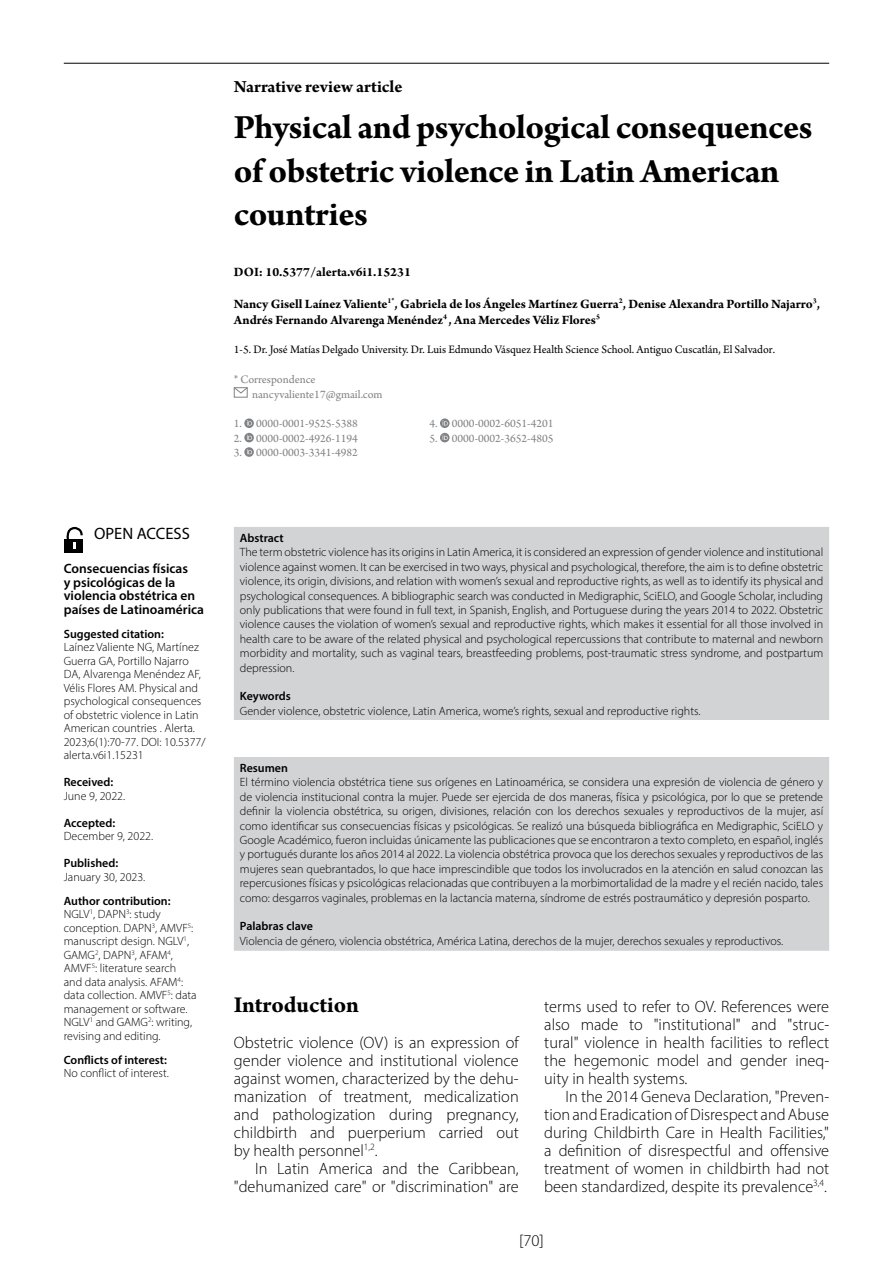
<style>
.page{position:relative;width:893px;height:1276px;background:#fff}
.page>*{position:absolute;margin:0;border:0;box-sizing:border-box;transform-origin:0 0}
.t1{font:700 36px/43.2px "Arno Pro";letter-spacing:-.015em;color:#000}
.t2{font:700 24px "Arno Pro";color:#000}
.t3{font:700 18px "Arno Pro";letter-spacing:-.005em;color:#000}
.t4{font:300 16.5px/18px "Myriad Pro";color:#000;text-align:justify}
.t5{font:16.5px "Myriad Pro";color:#000}
.t6{font:700 13.5px/16.2px "Arno Pro";letter-spacing:-.005em;color:#000}
.t7{font:600 13.5px/13.5px "Myriad Pro";color:#000}
.t8{font:300 12px/13.5px "Myriad Pro";color:#000;text-align:justify}
.t9{font:12px/14.4px "Arno Pro";color:#808285}
.t10{font:12px "Arno Pro";color:#000}
.t11{font:600 12px "Myriad Pro";color:#000}
.s1{font-weight:600}
</style>
<div class="page">
<hr style="left:64px;top:63px;width:765px;height:1px;background:#000">
<div style="left:234px;top:387px;width:14px;height:10px;border:1px solid #808285"></div>
<svg style="left:233px;top:387px;width:15px;height:7px"></svg>
<div style="left:234px;top:527px;width:595px;height:423px;background:#d1d3d4"></div>
<div style="left:234px;top:721px;width:595px;height:36px;background:#fff"></div>
<div style="left:64px;top:539px;width:19px;height:14px;background:#000"></div>
<svg style="left:66px;top:528px;width:17px;height:21px"></svg>
<svg style="left:244px;top:418px;width:10px;height:39px"></svg>
<svg style="left:440px;top:418px;width:10px;height:24px"></svg>
<h3 class="t3" style="left:234px;top:77px;width:170px">Narrative review article</h3>
<h1 class="t1" style="left:234px;top:108px;width:580px">Physical and psychological consequences of obstetric violence in Latin American countries</h1>
<p class="t6" style="left:234px;top:265px;width:179px">DOI: 10.5377/alerta.v6i1.15231</p>
<p class="t6" style="left:234px;top:296px;width:588px">Nancy Gisell Laínez Valiente<sup>1*</sup>, Gabriela de los Ángeles Martínez Guerra<sup>2</sup>, Denise Alexandra Portillo Najarro<sup>3</sup>,<br>Andrés Fernando Alvarenga Menéndez<sup>4</sup> , Ana Mercedes Véliz Flores<sup>5</sup></p>
<p class="t10" style="left:234px;top:343px;width:543px">1-5. Dr. José Matías Delgado University. Dr. Luis Edmundo Vásquez Health Science School. Antiguo Cuscatlán, El Salvador.</p>
<p class="t9" style="left:252px;top:373px;width:132px;text-indent:-18px">* Correspondence nancyvaliente17@gmail.com</p>
<p class="t9" style="left:234px;top:417px;width:125px">1. 0000-0001-9525-5388</p>
<p class="t9" style="left:234px;top:431px;width:125px">2. 0000-0002-4926-1194</p>
<p class="t9" style="left:234px;top:446px;width:125px">3. 0000-0003-3341-4982</p>
<p class="t9" style="left:430px;top:417px;width:125px">4. 0000-0002-6051-4201</p>
<p class="t9" style="left:430px;top:431px;width:125px">5. 0000-0002-3652-4805</p>
<h3 class="t5" style="left:94px;top:523px;width:97px">OPEN ACCESS</h3>
<p class="t7" style="left:64px;top:561px;width:142px">Consecuencias físicas<br>y psicológicas de la violencia obstétrica en países de Latinoamérica</p>
<p class="t11" style="left:64px;top:626px;width:102px">Suggested citation:</p>
<p class="t8" style="left:64px;top:640px;width:143px;text-align:left">Laínez Valiente NG, Martínez<br>Guerra GA, Portillo Najarro<br>DA, Alvarenga Menéndez AF,<br>Vélis Flores AM. Physical and psychological consequences of obstetric violence in Latin<br>American countries . Alerta.<br>2023;6(1):70-77. DOI: 10.5377/ alerta.v6i1.15231</p>
<p class="t11" style="left:64px;top:774px;width:51px">Received:</p>
<p class="t8" style="left:64px;top:788px;width:63px">June 9, 2022.</p>
<p class="t11" style="left:64px;top:815px;width:53px">Accepted:</p>
<p class="t8" style="left:64px;top:829px;width:91px">December 9, 2022.</p>
<p class="t11" style="left:64px;top:855px;width:56px">Published:</p>
<p class="t8" style="left:64px;top:869px;width:83px">January 30, 2023.</p>
<p class="t8" style="left:64px;top:893px;width:134px;text-align:left"><span class="s1">Author contribution:<br></span>NGLV<sup>1</sup>, DAPN<sup>3</sup>: study conception. DAPN<sup>3</sup>, AMVF<sup>5</sup>: manuscript design. NGLV<sup>1</sup>,<br>GAMG<sup>2</sup>, DAPN<sup>3</sup>, AFAM<sup>4</sup>,<br>AMVF<sup>5</sup>: literature search and data analysis. AFAM<sup>4</sup>: data collection. AMVF<sup>5</sup>: data management or software.<br>NGLV<sup>1</sup> and GAMG<sup>2</sup>: writing, revising and editing.</p>
<p class="t11" style="left:64px;top:1052px;width:105px">Conflicts of interest:</p>
<p class="t8" style="left:64px;top:1066px;width:107px">No conflict of interest.</p>
<p class="t11" style="left:240px;top:530px;width:45px">Abstract</p>
<p class="t8" style="left:240px;top:545px;width:585px;line-height:14.4px">The term obstetric violence has its origins in Latin America, it is considered an expression of gender violence and institutional violence against women. It can be exercised in two ways, physical and psychological, therefore, the aim is to define obstetric violence, its origin, divisions, and relation with women’s sexual and reproductive rights, as well as to identify its physical and psychological consequences. A bibliographic search was conducted in Medigraphic, SciELO, and Google Scholar, including only publications that were found in full text, in Spanish, English, and Portuguese during the years 2014 to 2022. Obstetric violence causes the violation of women’s sexual and reproductive rights, which makes it essential for all those involved in health care to be aware of the related physical and psychological repercussions that contribute to maternal and newborn morbidity and mortality, such as vaginal tears, breastfeeding problems, post-traumatic stress syndrome, and postpartum depression.</p>
<p class="t11" style="left:240px;top:688px;width:52px">Keywords</p>
<p class="t8" style="left:240px;top:704px;width:462px">Gender violence, obstetric violence, Latin America, wome’s rights, sexual and reproductive rights.</p>
<p class="t11" style="left:240px;top:760px;width:50px">Resumen</p>
<p class="t8" style="left:240px;top:775px;width:585px;line-height:14.4px">El término violencia obstétrica tiene sus orígenes en Latinoamérica, se considera una expresión de violencia de género y de violencia institucional contra la mujer. Puede ser ejercida de dos maneras, física y psicológica, por lo que se pretende definir la violencia obstétrica, su origen, divisiones, relación con los derechos sexuales y reproductivos de la mujer, así como identificar sus consecuencias físicas y psicológicas. Se realizó una búsqueda bibliográfica en Medigraphic, SciELO y Google Académico, fueron incluidas únicamente las publicaciones que se encontraron a texto completo, en español, inglés y portugués durante los años 2014 al 2022. La violencia obstétrica provoca que los derechos sexuales y reproductivos de las mujeres sean quebrantados, lo que hace imprescindible que todos los involucrados en la atención en salud conozcan las repercusiones físicas y psicológicas relacionadas que contribuyen a la morbimortalidad de la madre y el recién nacido, tales como: desgarros vaginales, problemas en la lactancia materna, síndrome de estrés postraumático y depresión posparto.</p>
<p class="t11" style="left:240px;top:918px;width:75px">Palabras clave</p>
<p class="t8" style="left:240px;top:934px;width:545px">Violencia de género, violencia obstétrica, América Latina, derechos de la mujer, derechos sexuales y reproductivos.</p>
<h2 class="t2" style="left:234px;top:990px;width:127px">Introduction</h2>
<p class="t4" style="left:234px;top:1033px;width:286px">Obstetric violence (OV) is an expression of gender violence and institutional violence against women, characterized by the dehu&shy;manization of treatment, medicalization and pathologization during pregnancy, childbirth and puerperium carried out by health personnel<sup>1,2</sup>.</p>
<h3 class="t4" style="left:234px;top:1159px;width:286px;text-align:right">In Latin America and the Caribbean, "dehumanized care" or "discrimination" are</h3>
<h3 class="t4" style="left:544px;top:997px;width:286px">terms used to refer to OV. References were also made to "institutional" and "struc&shy;tural" violence in health facilities to reflect the hegemonic model and gender ineq&shy;uity in health systems.</h3>
<p class="t4" style="left:544px;top:1087px;width:286px;text-indent:21px">In the 2014 Geneva Declaration, "Preven&shy;tion and Eradication of Disrespect and Abuse during Childbirth Care in Health Facilities," a definition of disrespectful and offensive treatment of women in childbirth had not been standardized, despite its prevalence<sup>3,4</sup>.</p>
<h3 class="t4" style="left:519px;top:1231px;width:26px">[70]</h3>
</div>
